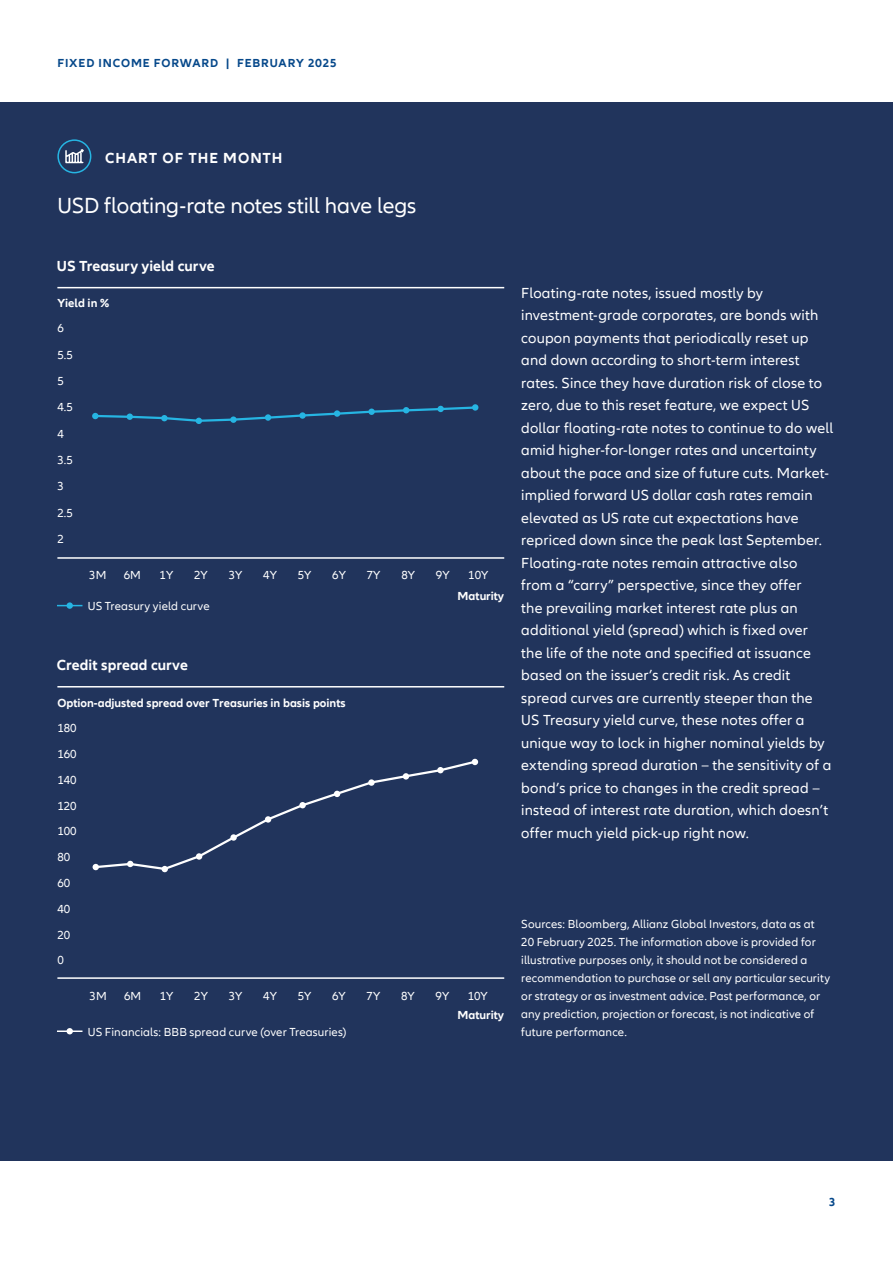
<style>
.page{position:relative;width:893px;height:1263px;background:#fff}
.page>*{position:absolute;margin:0;border:0;box-sizing:border-box;transform-origin:0 0}
.h3__Headline_3{font:22.5px "Allianz Neo";letter-spacing:-.01em;color:#fff}
.p__Copy{font:15px/22.5px "Allianz Neo";letter-spacing:.015em;color:#fff}
.h4__Headline_4{font:700 15px "Allianz Neo";letter-spacing:.005em;color:#fff}
.p__Top_line{font:700 15px "Allianz Neo";letter-spacing:.07em;color:#fff}
.p__Disclaimer_footnote{font:12px/18px "Allianz Neo";letter-spacing:.01em;color:#fff}
.t1{font:700 12px/18.6px "Allianz Neo";color:#fff;text-align:center}
.t2{font:700 12px "Allianz Neo";letter-spacing:.07em;color:#06488a}
.s1{font-weight:400}
</style>
<div class="page">
<div style="left:0;top:103px;width:893px;height:1058px;background:#21345c"></div>
<hr style="left:57px;top:686px;width:447px;height:1px;background:#fff">
<hr style="left:57px;top:977px;width:447px;height:2px;background:#fff">
<svg style="left:93px;top:759px;width:385px;height:113px"></svg>
<svg style="left:65px;top:149px;width:19px;height:15px"></svg>
<div style="left:57px;top:139px;width:34px;height:34px;border:2px solid #26b5e3;border-radius:50%"></div>
<svg style="left:67px;top:1028px;width:6px;height:6px"></svg>
<hr style="left:57px;top:1030px;width:25px;height:2px;background:#fff">
<hr style="left:57px;top:287px;width:447px;height:1px;background:#fff">
<hr style="left:57px;top:557px;width:447px;height:2px;background:#fff">
<svg style="left:93px;top:405px;width:385px;height:19px"></svg>
<div style="left:437px;top:406px;width:7px;height:6px;background:#26b5e3;border-radius:50%"></div>
<div style="left:472px;top:404px;width:6px;height:7px;background:#26b5e3;border-radius:50%"></div>
<div style="left:67px;top:602px;width:6px;height:7px;background:#26b5e3;border-radius:50%"></div>
<svg style="left:57px;top:605px;width:25px;height:1px"></svg>
<p class="t2" style="left:57px;top:56px;width:281px">FIXED INCOME FORWARD | FEBRUARY 2025</p>
<p class="p__Top_line" style="left:105px;top:149px;width:179px">CHART OF THE MONTH</p>
<h3 class="h3__Headline_3" style="left:57px;top:193px;width:361px">USD floating-rate notes still have legs</h3>
<h4 class="h4__Headline_4" style="left:57px;top:257px;width:159px">US Treasury yield curve</h4>
<p class="t1" style="left:57px;top:294px;width:53px">Yield in %</p>
<p class="p__Disclaimer_footnote" style="left:57px;top:319px;width:8px">6</p>
<p class="p__Disclaimer_footnote" style="left:57px;top:346px;width:17px">5.5</p>
<p class="p__Disclaimer_footnote" style="left:57px;top:372px;width:8px">5</p>
<p class="p__Disclaimer_footnote" style="left:57px;top:399px;width:17px">4.5</p>
<p class="p__Disclaimer_footnote" style="left:57px;top:425px;width:8px">4</p>
<p class="p__Disclaimer_footnote" style="left:57px;top:451px;width:17px">3.5</p>
<p class="p__Disclaimer_footnote" style="left:57px;top:478px;width:8px">3</p>
<p class="p__Disclaimer_footnote" style="left:57px;top:504px;width:17px">2.5</p>
<p class="p__Disclaimer_footnote" style="left:57px;top:530px;width:8px">2</p>
<p class="p__Disclaimer_footnote" style="left:89px;top:566px;width:19px">3M</p>
<p class="p__Disclaimer_footnote" style="left:124px;top:566px;width:19px">6M</p>
<p class="p__Disclaimer_footnote" style="left:160px;top:566px;width:15px">1Y</p>
<p class="p__Disclaimer_footnote" style="left:194px;top:566px;width:15px">2Y</p>
<p class="p__Disclaimer_footnote" style="left:229px;top:566px;width:15px">3Y</p>
<p class="p__Disclaimer_footnote" style="left:263px;top:566px;width:15px">4Y</p>
<p class="p__Disclaimer_footnote" style="left:298px;top:566px;width:15px">5Y</p>
<p class="p__Disclaimer_footnote" style="left:332px;top:566px;width:15px">6Y</p>
<p class="p__Disclaimer_footnote" style="left:367px;top:566px;width:15px">7Y</p>
<p class="p__Disclaimer_footnote" style="left:401px;top:566px;width:15px">8Y</p>
<p class="p__Disclaimer_footnote" style="left:436px;top:566px;width:15px">9Y</p>
<p class="t1" style="left:458px;top:564px;width:48px;line-height:21.3px"><span class="s1">10Y<br></span>Maturity</p>
<p class="p__Disclaimer_footnote" style="left:88px;top:598px;width:123px">US Treasury yield curve</p>
<h4 class="h4__Headline_4" style="left:57px;top:656px;width:132px">Credit spread curve</h4>
<p class="t1" style="left:57px;top:694px;width:290px">Option-adjusted spread over Treasuries in basis points</p>
<p class="p__Disclaimer_footnote" style="left:57px;top:720px;width:21px">180</p>
<p class="p__Disclaimer_footnote" style="left:57px;top:745px;width:21px">160</p>
<p class="p__Disclaimer_footnote" style="left:57px;top:771px;width:21px">140</p>
<p class="p__Disclaimer_footnote" style="left:57px;top:797px;width:21px">120</p>
<p class="p__Disclaimer_footnote" style="left:57px;top:823px;width:21px">100</p>
<p class="p__Disclaimer_footnote" style="left:57px;top:848px;width:14px">80</p>
<p class="p__Disclaimer_footnote" style="left:57px;top:874px;width:14px">60</p>
<p class="p__Disclaimer_footnote" style="left:57px;top:900px;width:14px">40</p>
<p class="p__Disclaimer_footnote" style="left:57px;top:926px;width:14px">20</p>
<p class="p__Disclaimer_footnote" style="left:57px;top:952px;width:8px">0</p>
<p class="p__Disclaimer_footnote" style="left:90px;top:987px;width:19px">3M</p>
<p class="p__Disclaimer_footnote" style="left:124px;top:987px;width:19px">6M</p>
<p class="p__Disclaimer_footnote" style="left:160px;top:987px;width:15px">1Y</p>
<p class="p__Disclaimer_footnote" style="left:194px;top:987px;width:15px">2Y</p>
<p class="p__Disclaimer_footnote" style="left:229px;top:987px;width:15px">3Y</p>
<p class="p__Disclaimer_footnote" style="left:263px;top:987px;width:15px">4Y</p>
<p class="p__Disclaimer_footnote" style="left:298px;top:987px;width:15px">5Y</p>
<p class="p__Disclaimer_footnote" style="left:332px;top:987px;width:15px">6Y</p>
<p class="p__Disclaimer_footnote" style="left:367px;top:987px;width:15px">7Y</p>
<p class="p__Disclaimer_footnote" style="left:401px;top:987px;width:15px">8Y</p>
<p class="p__Disclaimer_footnote" style="left:436px;top:987px;width:15px">9Y</p>
<p class="t1" style="left:458px;top:987px;width:48px"><span class="s1">10Y<br></span>Maturity</p>
<p class="p__Copy" style="left:521px;top:282px;width:313px">Floating-rate notes, issued mostly by investment-grade corporates, are bonds with coupon payments that periodically reset up and down according to short-term interest rates. Since they have duration risk of close to zero, due to this reset feature, we expect US dollar floating-rate notes to continue to do well amid higher-for-longer rates and uncertainty about the pace and size of future cuts. Market&shy;implied forward US dollar cash rates remain elevated as US rate cut expectations have repriced down since the peak last September.<br>Floating-rate notes remain attractive also<br>from a “carry” perspective, since they offer<br>the prevailing market interest rate plus an additional yield (spread) which is fixed over<br>the life of the note and specified at issuance based on the issuer’s credit risk. As credit spread curves are currently steeper than the US Treasury yield curve, these notes offer a unique way to lock in higher nominal yields by extending spread duration – the sensitivity of a bond’s price to changes in the credit spread – instead of interest rate duration, which doesn’t offer much yield pick-up right now.</p>
<p class="p__Disclaimer_footnote" style="left:521px;top:915px;width:310px">Sources: Bloomberg, Allianz Global Investors, data as at 20 February 2025. The information above is provided for illustrative purposes only, it should not be considered a recommendation to purchase or sell any particular security or strategy or as investment advice. Past performance, or any prediction, projection or forecast, is not indicative of</p>
<p class="p__Disclaimer_footnote" style="left:88px;top:1023px;width:260px">US Financials: BBB spread curve (over Treasuries)</p>
<p class="p__Disclaimer_footnote" style="left:521px;top:1023px;width:107px">future performance.</p>
<p class="t2" style="left:829px;top:1194px;width:8px">3</p>
</div>
